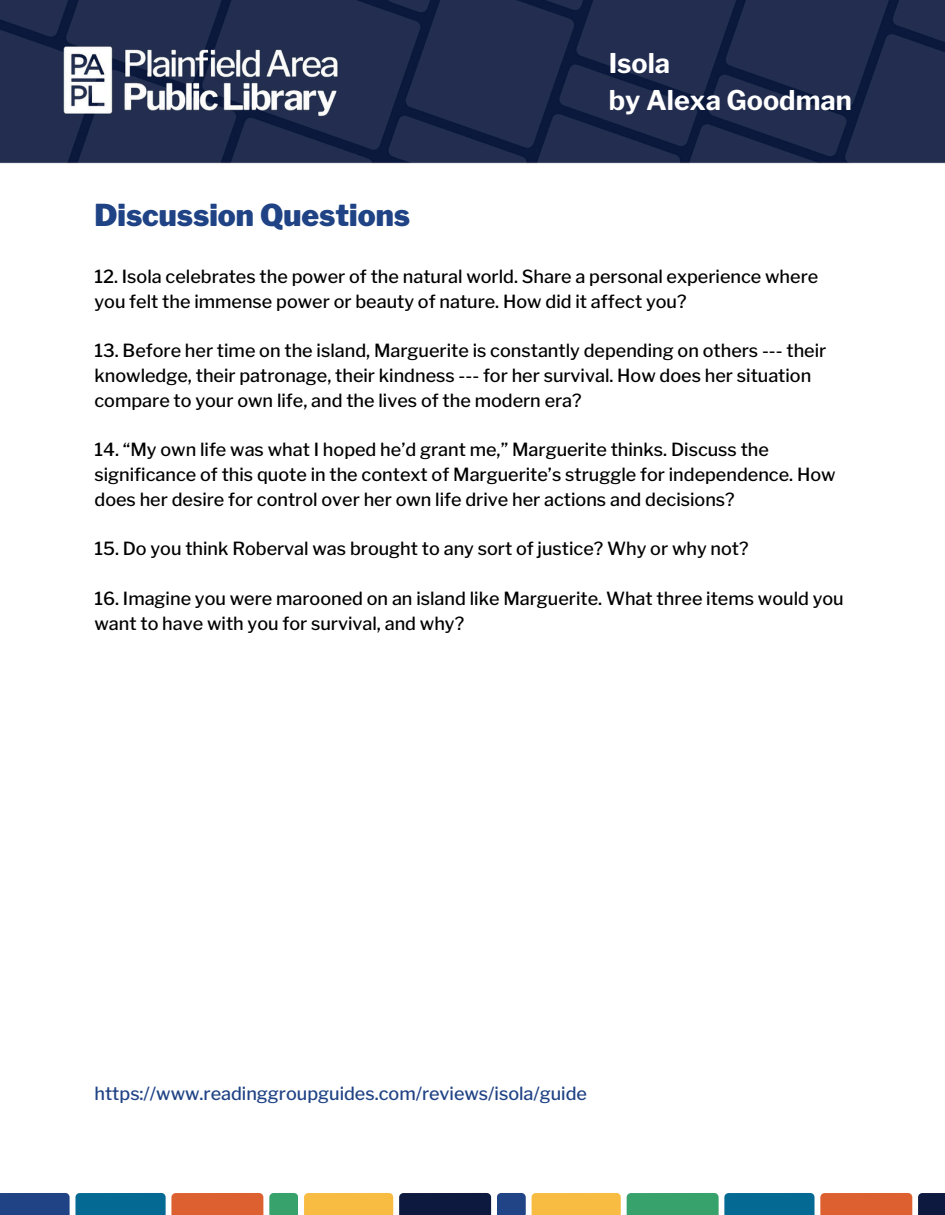
<style>
.page{position:relative;width:945px;height:1215px;background:#fff}
.page>*{position:absolute;margin:0;border:0;box-sizing:border-box;transform-origin:0 0}
.t1{font:900 30px "Libre Franklin";color:#204385}
.t2{font:700 27px/37.2px "Libre Franklin";color:#fff}
.t3{font:500 18px/24.8px "Libre Franklin";color:#000}
.t4{font:500 18px "Libre Franklin";color:#204385}
</style>
<div class="page">
<img style="left:0;top:0;width:945px;height:163px">
<svg style="left:0;top:1193px;width:263px;height:22px;background:#626372"></svg>
<svg style="left:269px;top:1193px;width:29px;height:22px"></svg>
<div style="left:304px;top:1193px;width:89px;height:22px;background:#f8bc42"></div>
<div style="left:399px;top:1193px;width:92px;height:22px;background:#0d193e"></div>
<svg style="left:497px;top:1193px;width:29px;height:22px"></svg>
<div style="left:532px;top:1193px;width:89px;height:22px;background:#f8bc42"></div>
<svg style="left:627px;top:1193px;width:285px;height:22px;background:#657f6b"></svg>
<div style="left:918px;top:1193px;width:27px;height:22px;background:#0d193e"></div>
<p class="t2" style="left:609px;top:44px;width:245px">Isola<br>by Alexa Goodman</p>
<h2 class="t1" style="left:94px;top:197px;width:317px">Discussion Questions</h2>
<h1 class="t3" style="left:94px;top:264px;width:725px">12. Isola celebrates the power of the natural world. Share a personal experience where you felt the immense power or beauty of nature. How did it affect you?</h1>
<p class="t3" style="left:94px;top:339px;width:733px">13. Before her time on the island, Marguerite is constantly depending on others --- their knowledge, their patronage, their kindness --- for her survival. How does her situation compare to your own life, and the lives of the modern era?</p>
<p class="t3" style="left:94px;top:438px;width:743px">14. “My own life was what I hoped he’d grant me,” Marguerite thinks. Discuss the significance of this quote in the context of Marguerite’s struggle for independence. How does her desire for control over her own life drive her actions and decisions?</p>
<p class="t3" style="left:94px;top:537px;width:656px">15. Do you think Roberval was brought to any sort of justice? Why or why not?</p>
<p class="t3" style="left:94px;top:586px;width:751px">16. Imagine you were marooned on an island like Marguerite. What three items would you want to have with you for survival, and why?</p>
<p class="t4" style="left:94px;top:1082px;width:494px">https://www.readinggroupguides.com/reviews/isola/guide</p>
</div>
